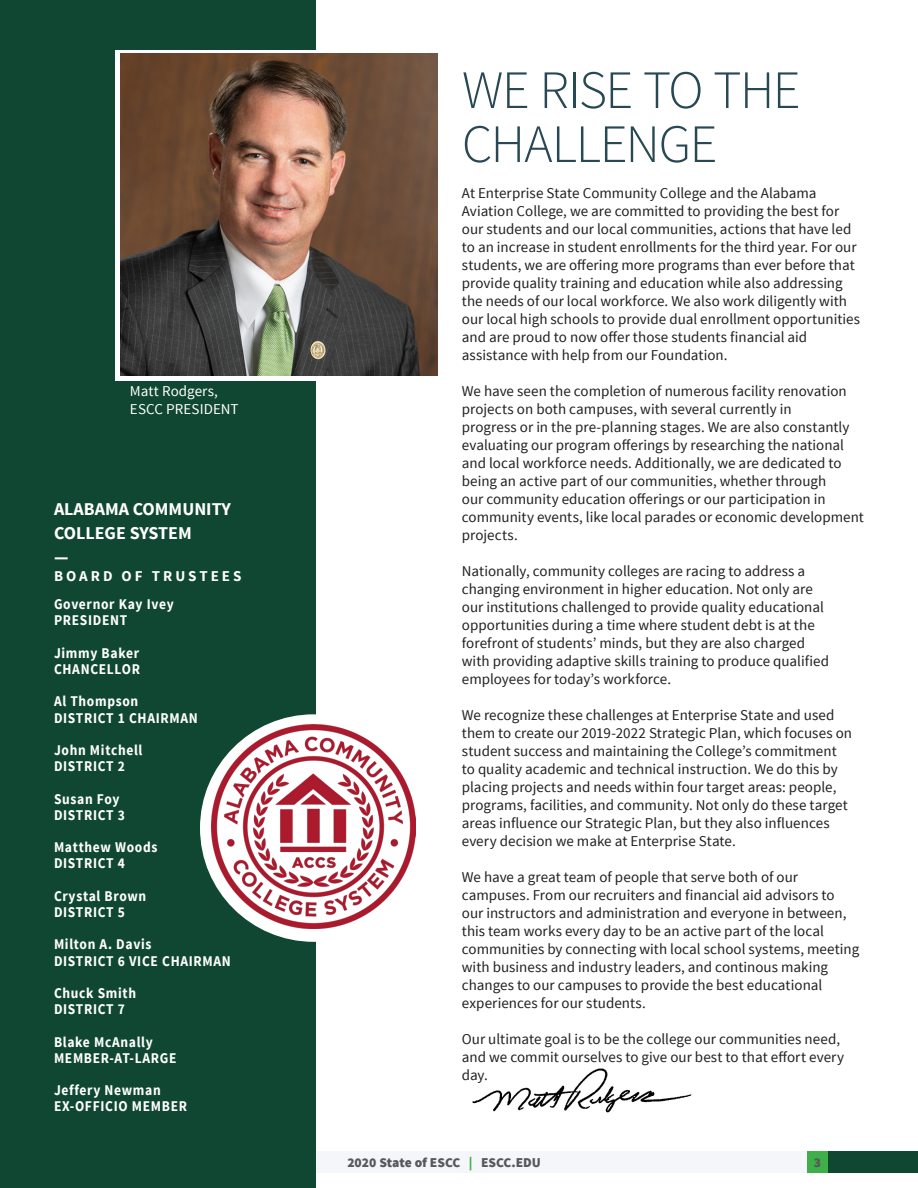
<style>
.page{position:relative;width:918px;height:1188px;background:#fff}
.page>*{position:absolute;margin:0;border:0;box-sizing:border-box;transform-origin:0 0}
.Headline_16_20_Left{font:300 54px/54px "Source Sans Pro";letter-spacing:-.03em;color:#284854}
.SUB_HEADER{font:700 18px "Source Sans Pro";color:#fff}
.Copy_Text_10_14_Left{font:15px/18px "Source Sans Pro";color:#231f20}
.Copy_Text_10_14_Left-2{font:15px "Source Sans Pro";letter-spacing:.005em;color:#fff}
.SUB_HEADER-2{font:700 15px "Source Sans Pro";letter-spacing:.2em;color:#fff}
.CC{font:700 14.85px "Source Sans Pro";letter-spacing:.05em;color:#fff;scale:.91 1}
.t1{font:900 13.5px "Source Sans Pro";color:#57585a}
.s1{color:#3eaf49}
</style>
<div class="page">
<div style="left:62px;top:1152px;width:765px;height:21px;background:#f5f6f9"></div>
<div style="left:807px;top:1152px;width:21px;height:21px;background:#3eaf49"></div>
<div style="left:828px;top:1152px;width:90px;height:21px;background:#0f4733"></div>
<div style="left:0;top:0;width:316px;height:1188px;background:#0f4733"></div>
<div style="left:200px;top:714px;width:228px;height:228px;background:#fff;border-radius:50%"></div>
<img style="left:472px;top:1068px;width:220px;height:45px">
<img style="left:212px;top:725px;width:204px;height:204px">
<div style="left:116px;top:50px;width:313px;height:330px;background:#fff"></div>
<img style="left:120px;top:53px;width:318px;height:323px">
<p class="Copy_Text_10_14_Left-2" style="left:130px;top:382px;width:89px">Matt Rodgers,</p>
<p class="Copy_Text_10_14_Left-2" style="left:130px;top:400px;width:110px">ESCC PRESIDENT</p>
<p class="SUB_HEADER" style="left:54px;top:498px;width:178px">ALABAMA COMMUNITY</p>
<p class="SUB_HEADER" style="left:54px;top:522px;width:139px">COLLEGE SYSTEM</p>
<p class="SUB_HEADER" style="left:54px;top:546px;width:16px">—</p>
<p class="SUB_HEADER-2" style="left:54px;top:567px;width:189px">BOARD OF TRUSTEES</p>
<p class="CC" style="left:54px;top:595px;width:133px">Governor Kay Ivey</p>
<p class="CC" style="left:54px;top:611px;width:82px">PRESIDENT</p>
<p class="CC" style="left:54px;top:643px;width:95px">Jimmy Baker</p>
<p class="CC" style="left:54px;top:660px;width:96px">CHANCELLOR</p>
<p class="CC" style="left:54px;top:692px;width:94px">Al Thompson</p>
<p class="CC" style="left:54px;top:708px;width:160px">DISTRICT 1 CHAIRMAN</p>
<p class="CC" style="left:54px;top:741px;width:99px">John Mitchell</p>
<p class="CC" style="left:54px;top:757px;width:79px">DISTRICT 2</p>
<p class="CC" style="left:54px;top:789px;width:74px">Susan Foy</p>
<p class="CC" style="left:54px;top:805px;width:79px">DISTRICT 3</p>
<p class="CC" style="left:54px;top:838px;width:115px">Matthew Woods</p>
<p class="CC" style="left:54px;top:854px;width:79px">DISTRICT 4</p>
<p class="CC" style="left:54px;top:886px;width:103px">Crystal Brown</p>
<p class="CC" style="left:54px;top:903px;width:79px">DISTRICT 5</p>
<p class="CC" style="left:54px;top:935px;width:109px">Milton A. Davis</p>
<p class="CC" style="left:54px;top:951px;width:196px">DISTRICT 6 VICE CHAIRMAN</p>
<p class="CC" style="left:54px;top:984px;width:92px">Chuck Smith</p>
<p class="CC" style="left:54px;top:1000px;width:79px">DISTRICT 7</p>
<p class="CC" style="left:54px;top:1032px;width:110px">Blake McAnally</p>
<p class="CC" style="left:54px;top:1048px;width:136px">MEMBER-AT-LARGE</p>
<p class="CC" style="left:54px;top:1081px;width:119px">Jeffery Newman</p>
<p class="CC" style="left:54px;top:1097px;width:148px">EX-OFFICIO MEMBER</p>
<p class="Headline_16_20_Left" style="left:462px;top:63px;width:340px">WE RISE TO THE<br>CHALLENGE</p>
<p class="Copy_Text_10_14_Left" style="left:462px;top:184px;width:400px">At Enterprise State Community College and the Alabama Aviation College, we are committed to providing the best for our students and our local communities, actions that have led to an increase in student enrollments for the third year. For our students, we are offering more programs than ever before that provide quality training and education while also addressing the needs of our local workforce. We also work diligently with our local high schools to provide dual enrollment opportunities and are proud to now offer those students financial aid assistance with help from our Foundation.</p>
<p class="Copy_Text_10_14_Left" style="left:462px;top:382px;width:404px">We have seen the completion of numerous facility renovation projects on both campuses, with several currently in<br>progress or in the pre-planning stages. We are also constantly evaluating our program offerings by researching the national and local workforce needs. Additionally, we are dedicated to being an active part of our communities, whether through<br>our community education offerings or our participation in community events, like local parades or economic development projects.</p>
<p class="Copy_Text_10_14_Left" style="left:462px;top:562px;width:369px">Nationally, community colleges are racing to address a changing environment in higher education. Not only are our institutions challenged to provide quality educational opportunities during a time where student debt is at the forefront of students’ minds, but they are also charged with providing adaptive skills training to produce qualified employees for today’s workforce.</p>
<p class="Copy_Text_10_14_Left" style="left:462px;top:706px;width:392px">We recognize these challenges at Enterprise State and used them to create our 2019-2022 Strategic Plan, which focuses on student success and maintaining the College’s commitment to quality academic and technical instruction. We do this by placing projects and needs within four target areas: people, programs, facilities, and community. Not only do these target areas influence our Strategic Plan, but they also influences every decision we make at Enterprise State.</p>
<p class="Copy_Text_10_14_Left" style="left:462px;top:868px;width:399px">We have a great team of people that serve both of our campuses. From our recruiters and financial aid advisors to our instructors and administration and everyone in between, this team works every day to be an active part of the local communities by connecting with local school systems, meeting with business and industry leaders, and continous making changes to our campuses to provide the best educational experiences for our students.</p>
<p class="Copy_Text_10_14_Left" style="left:462px;top:1030px;width:384px">Our ultimate goal is to be the college our communities need, and we commit ourselves to give our best to that effort every day.</p>
<p class="t1" style="left:347px;top:1154px;width:195px">2020 State of ESCC <span class="s1">|</span> ESCC.EDU</p>
<p class="t1" style="left:814px;top:1154px;width:9px">3</p>
</div>
